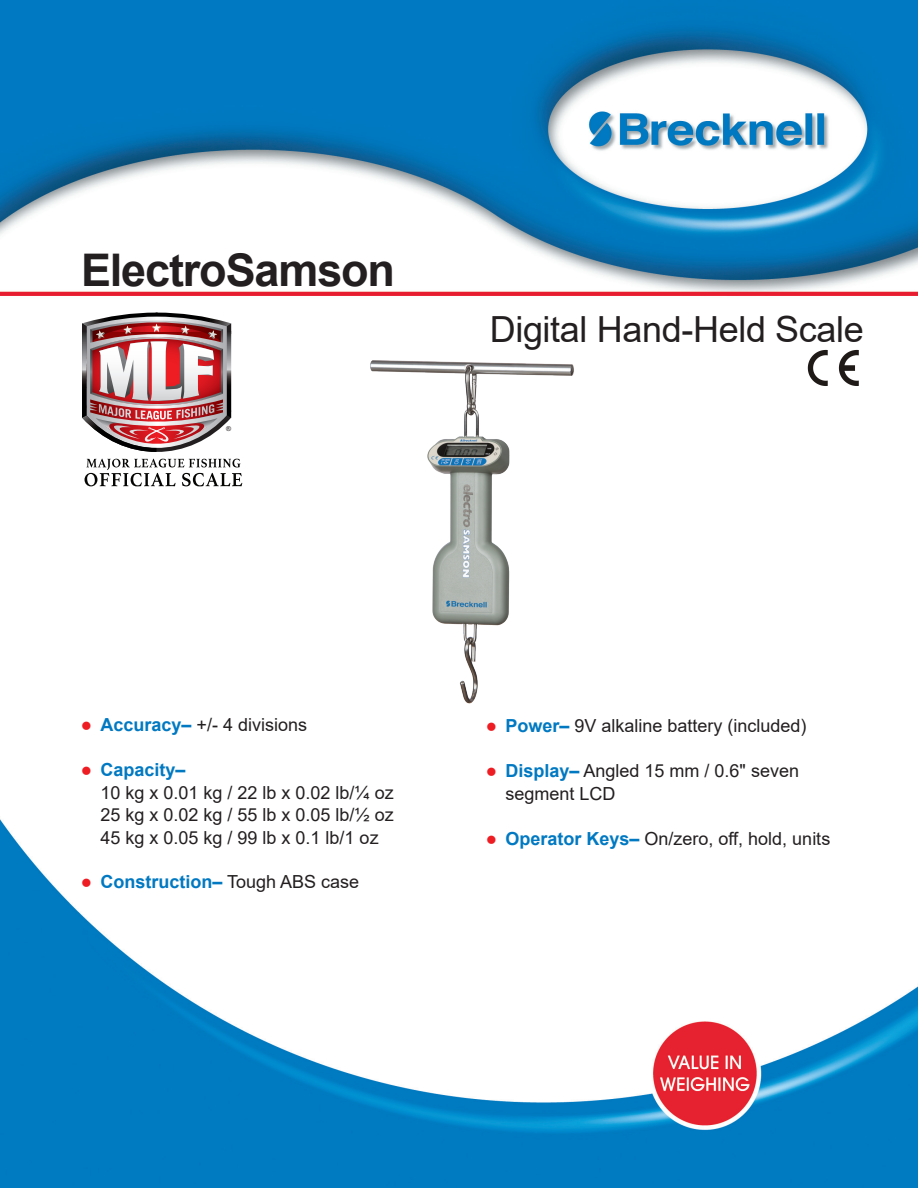
<style>
.page{position:relative;width:918px;height:1188px;background:#fff}
.page>*{position:absolute;margin:0;border:0;box-sizing:border-box;transform-origin:0 0}
.t1{font:700 45px "Arial";letter-spacing:-.025em;color:#231f20}
.t2{font:36px "Arial";letter-spacing:-.01em;color:#231f20}
.t3{font:18px/22.5px "Arial";color:#231f20}
.t4{font:700 18px "Arial";color:#0079c2}
.t5{font:6.6px "Arial";color:#231f20}
.s1{color:#ee1d23}
.s2{font-weight:700;color:#0079c2}
.s3{font-weight:400;color:#231f20}
</style>
<div class="page">
<img style="left:370px;top:360px;width:204px;height:344px">
<svg style="left:808px;top:350px;width:20px;height:36px"></svg>
<svg style="left:839px;top:350px;width:20px;height:36px"></svg>
<img style="left:0;top:0;width:918px;height:296px">
<img style="left:0;top:819px;width:918px;height:369px">
<svg style="left:82px;top:313px;width:160px;height:173px"></svg>
<h1 class="t1" style="left:81px;top:238px;width:316px">ElectroSamson</h1>
<p class="t5" style="left:226px;top:424px;width:7px">®</p>
<h2 class="t2" style="left:490px;top:304px;width:376px">Digital Hand-Held Scale</h2>
<p class="t3" style="left:81px;top:714px;width:228px"><span class="s1">●</span> <span class="s2">Accuracy–</span> +/- 4 divisions</p>
<p class="t3" style="left:100px;top:759px;width:295px;text-indent:-19px"><span class="s1">●</span> <span class="s2">Capacity–<br></span>10 kg x 0.01 kg / 22 lb x 0.02 lb/¼ oz<br>25 kg x 0.02 kg / 55 lb x 0.05 lb/½ oz<br>45 kg x 0.05 kg / 99 lb x 0.1 lb/1 oz</p>
<p class="t4" style="left:81px;top:869px;width:280px"><span class="s1">●</span> Construction– <span class="s3">Tough ABS case</span></p>
<p class="t3" style="left:486px;top:714px;width:322px"><span class="s1">●</span> <span class="s2">Power–</span> 9V alkaline battery (included)</p>
<p class="t3" style="left:505px;top:759px;width:295px;text-indent:-19px"><span class="s1">●</span> <span class="s2">Display–</span> Angled 15 mm / 0.6" seven segment LCD</p>
<p class="t3" style="left:486px;top:827px;width:346px"><span class="s1">●</span> <span class="s2">Operator Keys–</span> On/zero, off, hold, units</p>
</div>
